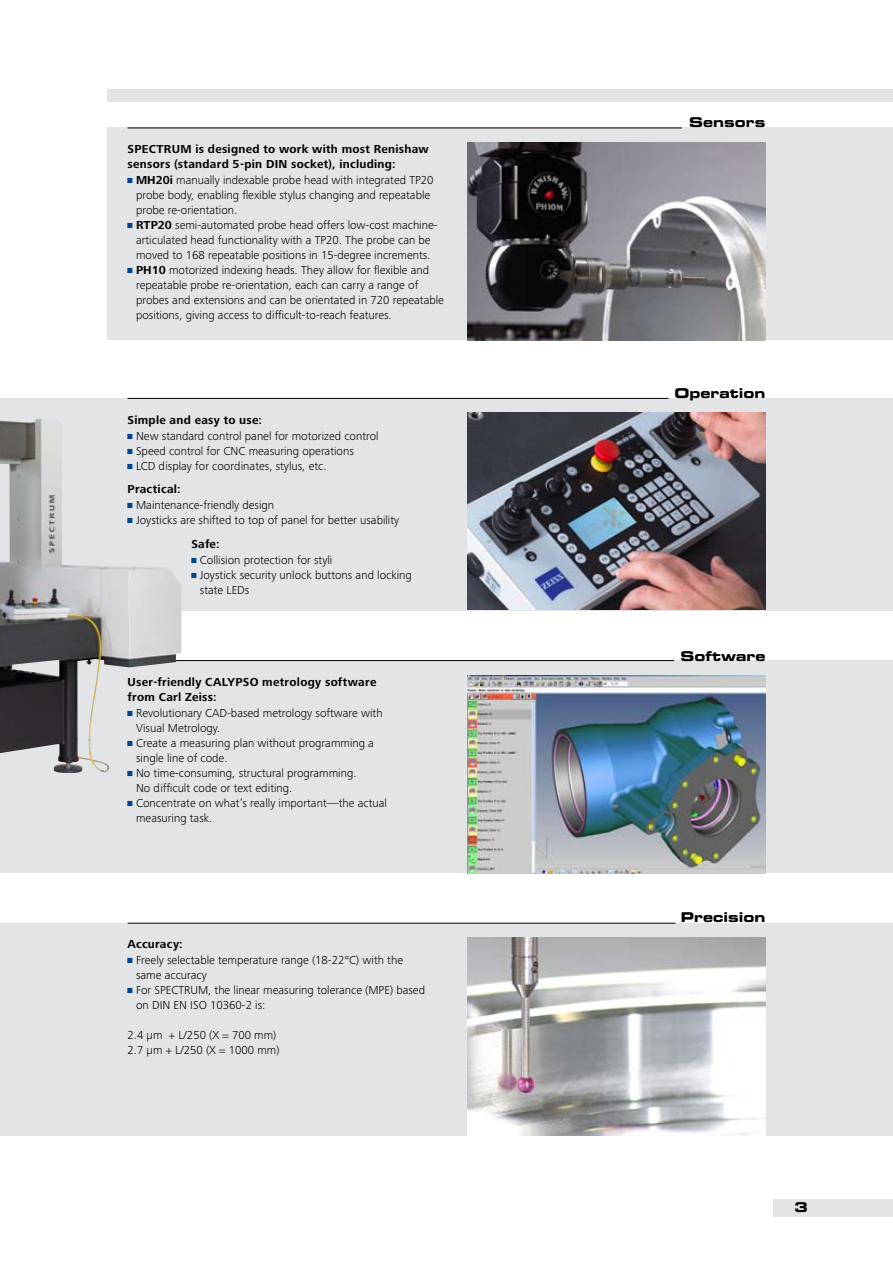
<style>
.page{position:relative;width:893px;height:1263px;background:#fff}
.page>*{position:absolute;margin:0;border:0;box-sizing:border-box;transform-origin:0 0}
.t1{font:13.5px "Zeiss Eurostile Pro Bold Ext 2";color:#000}
.t2{font:300 12px/15px "Zeiss Frutiger Next Pro";color:#000}
.t3{font:700 12px/15px "Zeiss Frutiger Next Pro";letter-spacing:.02em;color:#000}
.s1{color:#004494}
.s2{font-weight:700}
</style>
<div class="page">
<div style="left:0;top:398px;width:893px;height:213px;background:#e3e4e5"></div>
<div style="left:0;top:923px;width:893px;height:212px;background:#e3e4e5"></div>
<div style="left:0;top:661px;width:893px;height:212px;background:#e3e4e5"></div>
<div style="left:107px;top:128px;width:786px;height:212px;background:#e3e4e5"></div>
<hr style="left:128px;top:128px;width:554px;height:1px;background:#000">
<hr style="left:128px;top:398px;width:540px;height:1px;background:#000">
<hr style="left:128px;top:660px;width:546px;height:1px;background:#000">
<hr style="left:128px;top:923px;width:547px;height:1px;background:#000">
<div style="left:107px;top:89px;width:786px;height:13px;background:#e3e4e5"></div>
<img style="left:468px;top:938px;width:297px;height:197px">
<img style="left:468px;top:676px;width:297px;height:197px">
<img style="left:0;top:418px;width:181px;height:355px">
<img style="left:468px;top:412px;width:297px;height:198px">
<img style="left:468px;top:143px;width:297px;height:197px">
<div style="left:774px;top:1199px;width:119px;height:17px;background:#e3e4e5"></div>
<p class="t3" style="left:128px;top:142px;width:303px">SPECTRUM is designed to work with most Renishaw sensors (standard 5-pin DIN socket), including:</p>
<p class="t2" style="left:136px;top:173px;width:299px;text-indent:-9px"><span class="s1">•</span> <span class="s2">MH20i</span> manually indexable probe head with integrated TP20 probe body, enabling flexible stylus changing and repeatable probe re-orientation.</p>
<p class="t2" style="left:128px;top:218px;width:312px;text-align:center"><span class="s1">•</span> <span class="s2">RTP20</span> semi-automated probe head offers low-cost machine&shy;articulated head functionality with a TP20. The probe can be moved to 168 repeatable positions in 15-degree increments.</p>
<p class="t2" style="left:136px;top:263px;width:309px;text-indent:-9px"><span class="s1">•</span> <span class="s2">PH10</span> motorized indexing heads. They allow for flexible and repeatable probe re-orientation, each can carry a range of probes and extensions and can be orientated in 720 repeatable positions, giving access to difficult-to-reach features.</p>
<p class="t3" style="left:128px;top:413px;width:136px">Simple and easy to use:</p>
<p class="t2" style="left:128px;top:428px;width:253px"><span class="s1">•</span> New standard control panel for motorized control</p>
<p class="t2" style="left:128px;top:443px;width:228px"><span class="s1">•</span> Speed control for CNC measuring operations</p>
<p class="t2" style="left:128px;top:454px;width:200px;line-height:23.5px"><span class="s1">•</span> LCD display for coordinates, stylus, etc.<br><span class="s2">Practical:</span></p>
<p class="t2" style="left:128px;top:498px;width:148px"><span class="s1">•</span> Maintenance-friendly design</p>
<p class="t2" style="left:191px;top:509px;width:209px;line-height:23.5px;text-indent:-64px"><span class="s1">•</span> Joysticks are shifted to top of panel for better usability<br><span class="s2">Safe:</span></p>
<p class="t2" style="left:191px;top:552px;width:143px"><span class="s1">•</span> Collision protection for styli</p>
<p class="t2" style="left:200px;top:567px;width:214px;text-indent:-9px"><span class="s1">•</span> Joystick security unlock buttons and locking state LEDs</p>
<p class="t3" style="left:128px;top:675px;width:250px">User-friendly CALYPSO metrology software from Carl Zeiss:</p>
<p class="t2" style="left:136px;top:705px;width:248px;text-indent:-9px"><span class="s1">•</span> Revolutionary CAD-based metrology software with<br>Visual Metrology.</p>
<p class="t2" style="left:136px;top:735px;width:239px;text-indent:-9px"><span class="s1">•</span> Create a measuring plan without programming a single line of code.</p>
<p class="t2" style="left:136px;top:765px;width:222px;text-indent:-9px"><span class="s1">•</span> No time-consuming, structural programming.<br>No difficult code or text editing.</p>
<p class="t2" style="left:136px;top:795px;width:252px;text-indent:-9px"><span class="s1">•</span> Concentrate on what’s really important—the actual measuring task.</p>
<p class="t3" style="left:128px;top:937px;width:57px">Accuracy:</p>
<p class="t2" style="left:136px;top:953px;width:269px;text-indent:-9px"><span class="s1">•</span> Freely selectable temperature range (18-22°C) with the same accuracy</p>
<p class="t2" style="left:136px;top:983px;width:290px;text-indent:-9px"><span class="s1">•</span> For SPECTRUM, the linear measuring tolerance (MPE) based on DIN EN ISO 10360-2 is:</p>
<p class="t2" style="left:128px;top:1028px;width:154px">2.4 µm + L/250 (X = 700 mm)<br>2.7 µm + L/250 (X = 1000 mm)</p>
<p class="t1" style="left:689px;top:113px;width:78px">Sensors</p>
<p class="t1" style="left:674px;top:384px;width:93px">Operation</p>
<p class="t1" style="left:680px;top:647px;width:87px">Software</p>
<p class="t1" style="left:681px;top:907px;width:86px">Precision</p>
<p class="t1" style="left:795px;top:1198px;width:15px">3</p>
</div>
